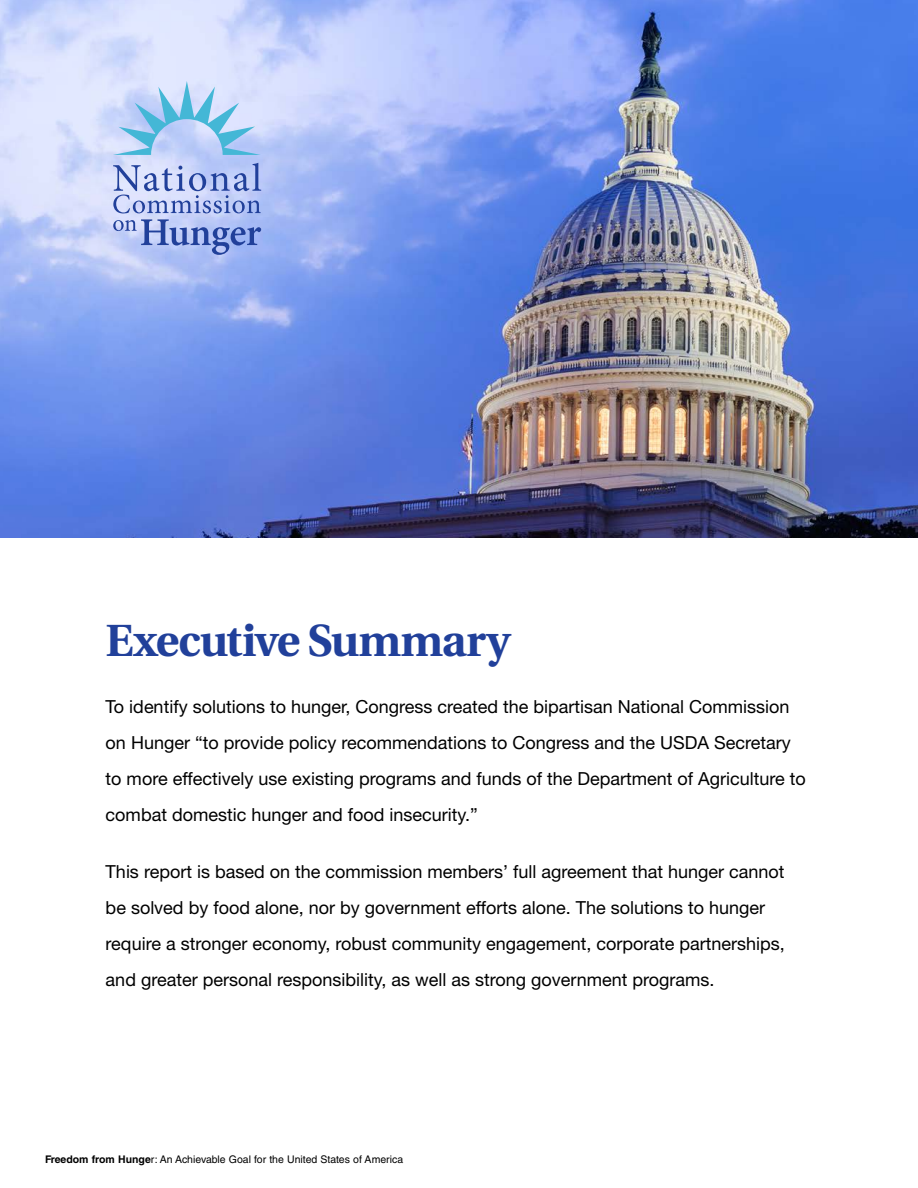
<style>
.page{position:relative;width:918px;height:1188px;background:#fff}
.page>*{position:absolute;margin:0;border:0;box-sizing:border-box;transform-origin:0 0}
.t1{font:700 45px "Heuristica";letter-spacing:-.02em;color:#21409a}
.t2{font:18px/36px "Helvetica Neue LT Std";color:#000}
.t3{font:10.5px "Helvetica LT Std";color:#000}
.s1{font-weight:700}
</style>
<div class="page">
<img style="left:0;top:0;width:918px;height:538px">
<svg style="left:113px;top:81px;width:148px;height:74px;background:#b1d1f3"></svg>
<svg style="left:113px;top:163px;width:148px;height:92px;background:#a3b2e5"></svg>
<h2 class="t1" style="left:106px;top:605px;width:406px">Executive Summary</h2>
<p class="t2" style="left:106px;top:689px;width:702px">To identify solutions to hunger, Congress created the bipartisan National Commission on Hunger “to provide policy recommendations to Congress and the USDA Secretary to more effectively use existing programs and funds of the Department of Agriculture to combat domestic hunger and food insecurity.”</p>
<p class="t2" style="left:106px;top:853px;width:681px">This report is based on the commission members’ full agreement that hunger cannot be solved by food alone, nor by government efforts alone. The solutions to hunger require a stronger economy, robust community engagement, corporate partnerships, and greater personal responsibility, as well as strong government programs.</p>
<p class="t3" style="left:45px;top:1153px;width:360px"><span class="s1">Freedom from Hunge</span>r: An Achievable Goal for the United States of America</p>
</div>
